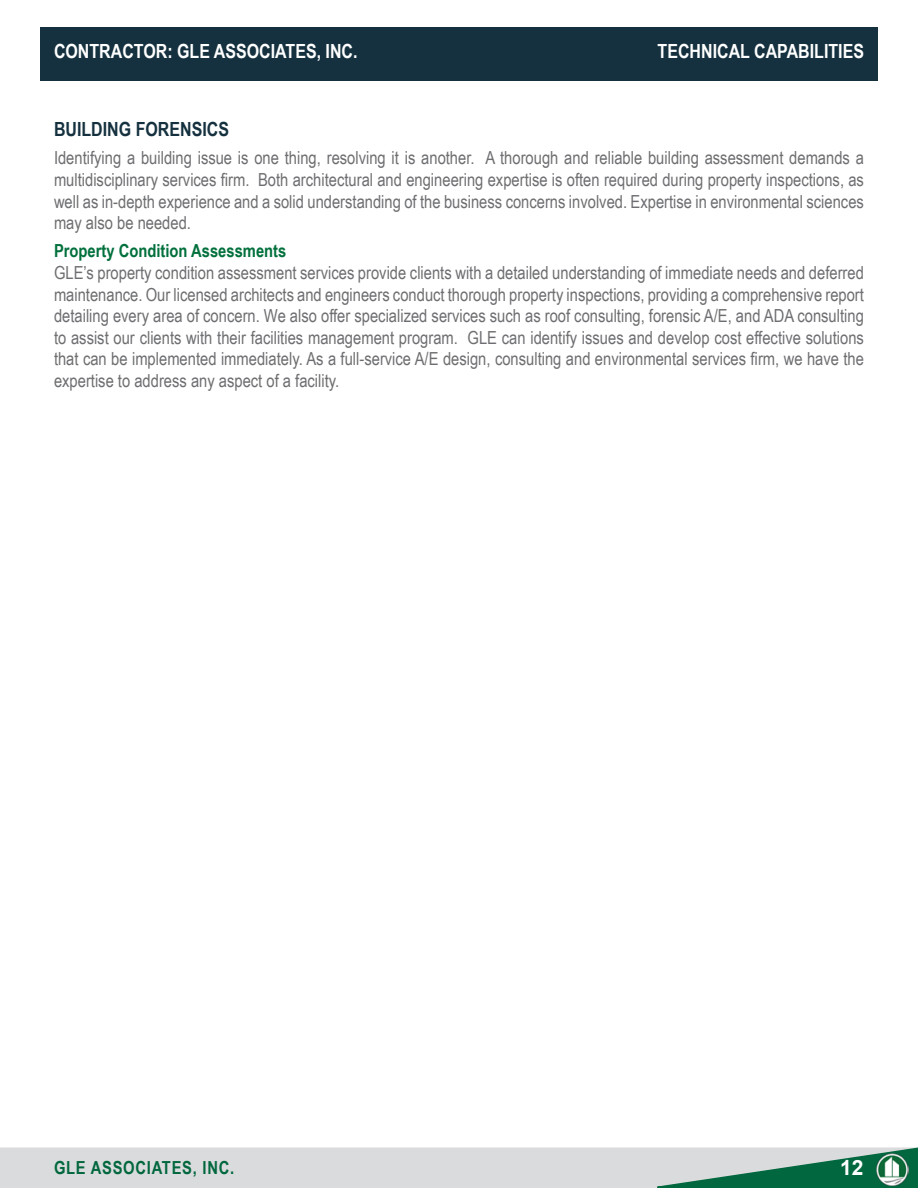
<style>
.page{position:relative;width:918px;height:1188px;background:#fff}
.page>*{position:absolute;margin:0;border:0;box-sizing:border-box;transform-origin:0 0}
.t1{font:700 21px "Arial";color:#fff}
.t2{font:700 19.5px "Arial Narrow";color:#fff}
.t3{font:700 19.5px "Arial Narrow";color:#15313f}
.t4{font:18px/21.6px "Arial Narrow";color:#6d6e71;text-align:justify}
.t5{font:700 18px "Arial Narrow";color:#00703c}
.t6{font:700 18px "Arial Narrow";letter-spacing:.04em;color:#00673e}
</style>
<div class="page">
<div style="left:40px;top:27px;width:838px;height:53px;background:#15313f"></div>
<div style="left:0;top:1148px;width:918px;height:40px;background:#dadbdc"></div>
<svg style="left:637px;top:1147px;width:281px;height:41px"></svg>
<img style="left:876px;top:1154px;width:32px;height:31px">
<p class="t2" style="left:54px;top:36px;width:305px">CONTRACTOR: GLE ASSOCIATES, INC.</p>
<p class="t2" style="left:658px;top:36px;width:208px">TECHNICAL CAPABILITIES</p>
<p class="t3" style="left:54px;top:114px;width:177px">BUILDING FORENSICS</p>
<p class="t4" style="left:54px;top:147px;width:812px">Identifying a building issue is one thing, resolving it is another. A thorough and reliable building assessment demands a multidisciplinary services firm. Both architectural and engineering expertise is often required during property inspections, as well as in-depth experience and a solid understanding of the business concerns involved. Expertise in environmental sciences may also be needed.</p>
<p class="t5" style="left:54px;top:238px;width:234px">Property Condition Assessments</p>
<p class="t4" style="left:54px;top:261px;width:812px">GLE’s property condition assessment services provide clients with a detailed understanding of immediate needs and deferred maintenance. Our licensed architects and engineers conduct thorough property inspections, providing a comprehensive report detailing every area of concern. We also offer specialized services such as roof consulting, forensic A/E, and ADA consulting to assist our clients with their facilities management program. GLE can identify issues and develop cost effective solutions that can be implemented immediately. As a full-service A/E design, consulting and environmental services firm, we have the expertise to address any aspect of a facility.</p>
<p class="t6" style="left:54px;top:1154px;width:182px">GLE ASSOCIATES, INC.</p>
<p class="t1" style="left:840px;top:1153px;width:25px">12</p>
</div>
